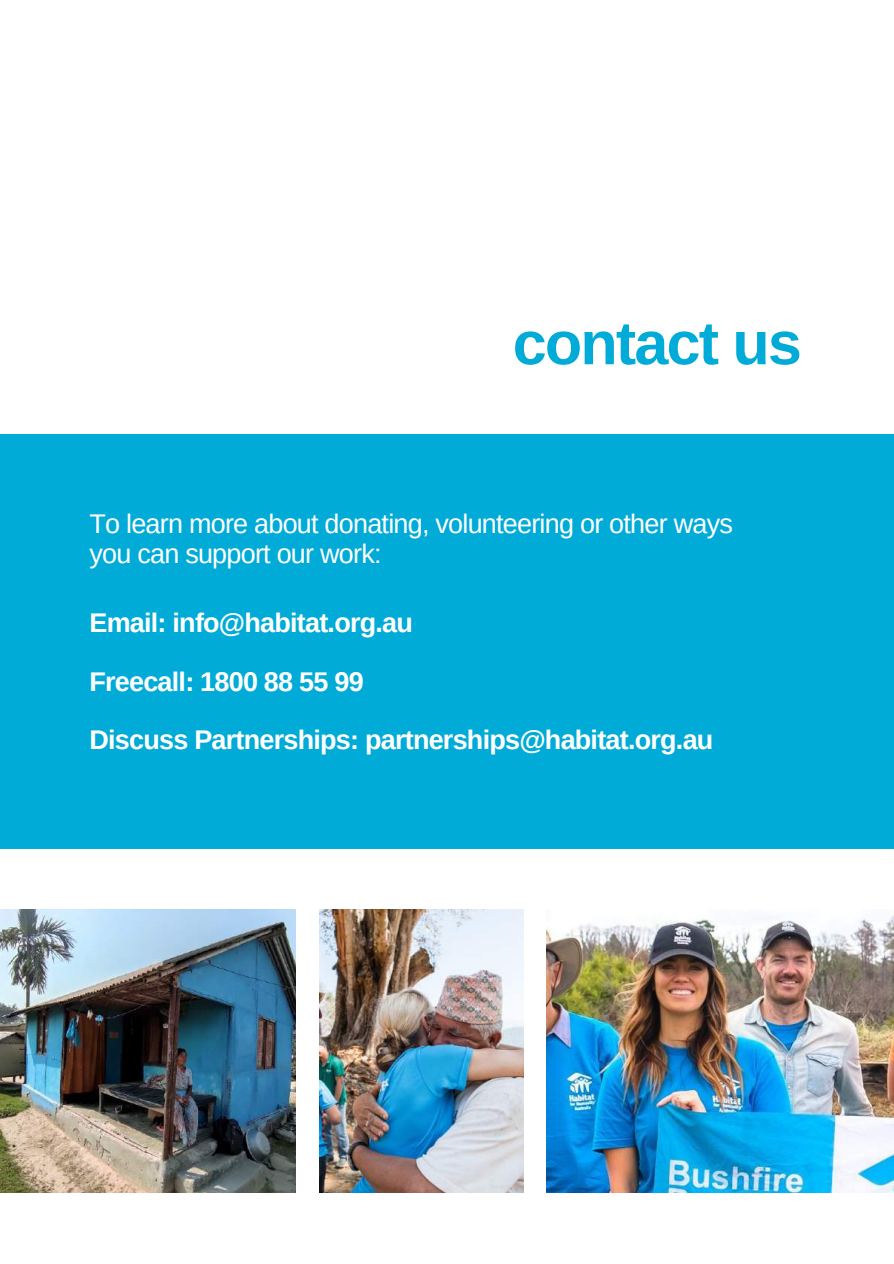
<style>
.page{position:relative;width:894px;height:1264px;background:#fff}
.page>*{position:absolute;margin:0;border:0;box-sizing:border-box;transform-origin:0 0}
.t1{font:700 60.9px "Arimo";letter-spacing:-.03em;color:#00abd7}
.t2{font:700 27px/58.5px "Arimo";letter-spacing:-.03em;color:#fff}
.t3{font:27px/29.2px "Arimo";letter-spacing:-.03em;color:#fff}
</style>
<div class="page">
<div style="left:0;top:434px;width:893px;height:414px;background:#00abd7"></div>
<img style="left:546px;top:915px;width:347px;height:277px">
<img style="left:0;top:909px;width:295px;height:283px">
<img style="left:319px;top:909px;width:204px;height:283px">
<h1 class="t1" style="left:512px;top:309px;width:290px">contact us</h1>
<p class="t3" style="left:89px;top:509px;width:644px">To learn more about donating, volunteering or other ways you can support our work:</p>
<p class="t2" style="left:89px;top:593px;width:625px">Email: info@habitat.org.au<br>Freecall: 1800 88 55 99<br>Discuss Partnerships: partnerships@habitat.org.au</p>
</div>
